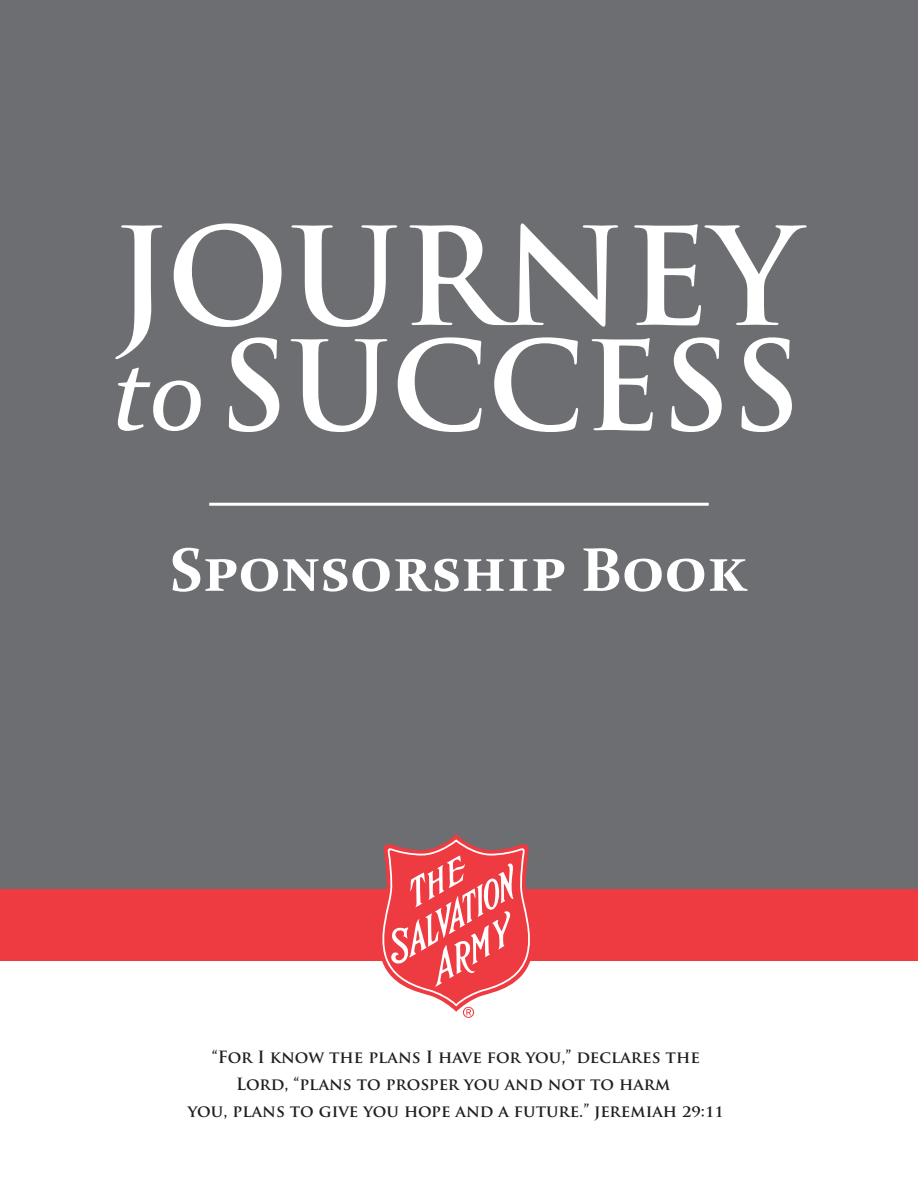
<style>
.page{position:relative;width:918px;height:1188px;background:#fff}
.page>*{position:absolute;margin:0;border:0;box-sizing:border-box;transform-origin:0 0}
.t1{font:700 132px "Trajan Pro";color:#fff}
.t2{font:700 120.6px "Trajan Pro";color:#fff}
.t3{font:700 61.95px "Constantia";color:#fff}
.t4{font:700 16.5px/27px "Trajan Pro";color:#211e1e;text-align:center}
.s1{font-family:"Constantia";font-weight:400;font-style:italic;font-size:108px}
</style>
<div class="page">
<div style="left:0;top:0;width:918px;height:958px;background:#6d6e71"></div>
<div style="left:0;top:889px;width:918px;height:72px;background:#ee3a41"></div>
<svg style="left:382px;top:833px;width:149px;height:185px"></svg>
<hr style="left:209px;top:503px;width:500px;height:3px;background:#fff">
<p class="t1" style="left:113px;top:195px;width:688px">JOURNEY</p>
<p class="t2" style="left:111px;top:311px;width:691px"><span class="s1">to</span>SUCCESS</p>
<p class="t3" style="left:170px;top:527px;width:580px">SPONSORSHIP BOOK</p>
<p class="t4" style="left:188px;top:1044px;width:538px">“For I know the plans I have for you,” declares the<br>Lord, “plans to prosper you and not to harm<br>you, plans to give you hope and a future.” jeremiah 29:11</p>
</div>
